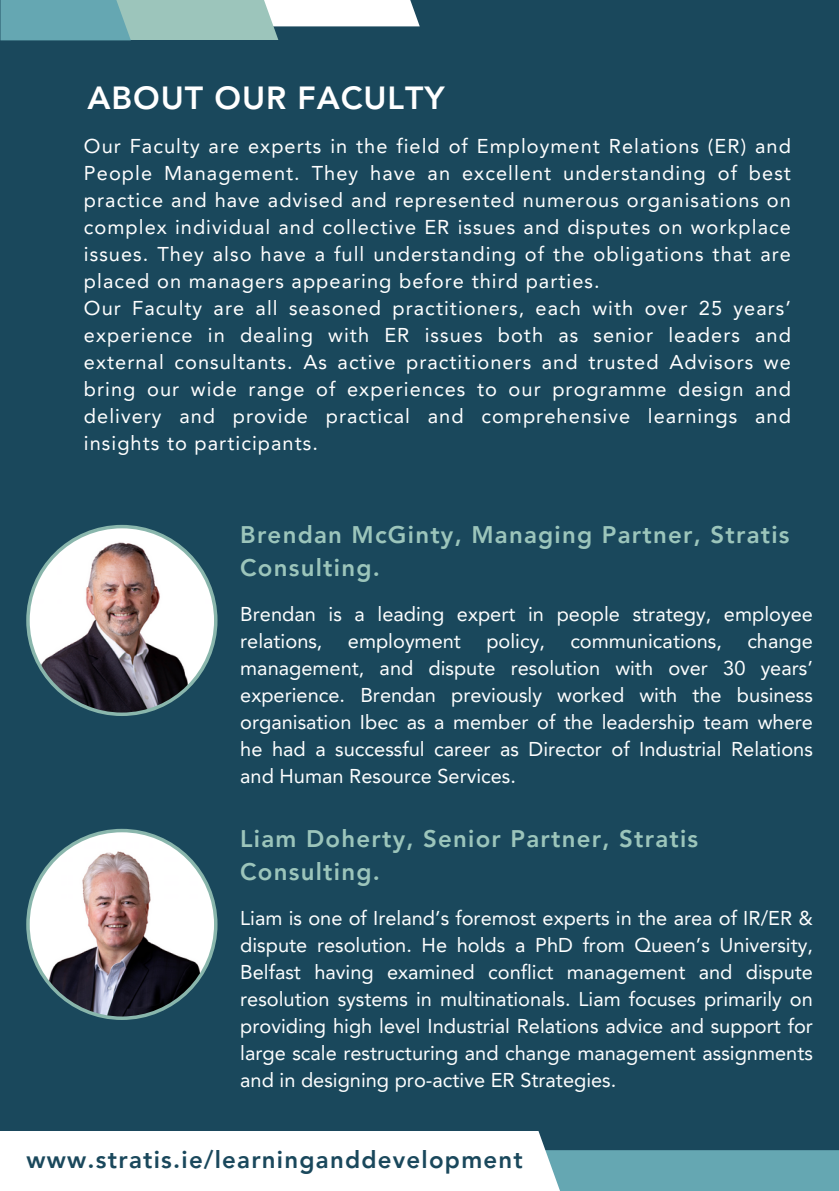
<style>
.page{position:relative;width:839px;height:1191px;background:#fff}
.page>*{position:absolute;margin:0;border:0;box-sizing:border-box;transform-origin:0 0}
.t1{font:800 32px "Avenir LT Pro";letter-spacing:.03em;color:#fff}
.t2{font:800 24px/33px "Avenir LT Pro";letter-spacing:.05em;color:#9cc5bb}
.t3{font:800 24px "Avenir LT Pro";letter-spacing:.05em;color:#1a485c}
.t4{font:20px/27px "Avenir LT Pro";color:#fdfefe;text-align:justify}
.t5{font:20px/27px "Avenir LT Pro";letter-spacing:.05em;color:#fff}
</style>
<div class="page">
<div style="left:0;top:0;width:838px;height:1191px;background:#1a485c"></div>
<div style="left:367px;top:1150px;width:471px;height:41px;background:#65a7b2"></div>
<div style="left:0;top:1131px;width:561px;height:60px;background:#fff"></div>
<div style="left:278px;top:0;width:142px;height:26px;background:#fff"></div>
<div style="left:84px;top:0;width:194px;height:40px;background:#9cc5bb"></div>
<div style="left:0;top:0;width:131px;height:40px;background:#65a7b2"></div>
<svg style="left:26px;top:525px;width:191px;height:191px"></svg>
<svg style="left:26px;top:829px;width:191px;height:191px"></svg>
<h1 class="t1" style="left:88px;top:85px;width:358px">ABOUT OUR FACULTY</h1>
<p class="t5" style="left:84px;top:135px;width:708px">Our Faculty are experts in the field of Employment Relations (ER) and People Management. They have an excellent understanding of best practice and have advised and represented numerous organisations on complex individual and collective ER issues and disputes on workplace issues. They also have a full understanding of the obligations that are placed on managers appearing before third parties.<br>Our Faculty are all seasoned practitioners, each with over 25 years’ experience in dealing with ER issues both as senior leaders and external consultants. As active practitioners and trusted Advisors we bring our wide range of experiences to our programme design and delivery and provide practical and comprehensive learnings and insights to participants.</p>
<p class="t2" style="left:240px;top:520px;width:551px">Brendan McGinty, Managing Partner, Stratis<br>Consulting.</p>
<p class="t4" style="left:240px;top:602px;width:574px">Brendan is a leading expert in people strategy, employee relations,</p>
<p class="t4" style="left:240px;top:629px;width:574px;text-indent:507px">change management, and dispute resolution with over 30 years’ experience. Brendan previously worked with the business organisation Ibec as a member of the leadership team where he had a successful career as Director of Industrial Relations and Human Resource Services.</p>
<p class="t4" style="left:348px;top:629px;width:114px">employment</p>
<p class="t4" style="left:486px;top:629px;width:60px">policy,</p>
<p class="t4" style="left:570px;top:629px;width:153px">communications,</p>
<p class="t2" style="left:240px;top:824px;width:459px">Liam Doherty, Senior Partner, Stratis<br>Consulting.</p>
<p class="t4" style="left:240px;top:906px;width:574px">Liam is one of Ireland’s foremost experts in the area of IR/ER &amp; dispute resolution. He holds a PhD from Queen’s University, Belfast having examined conflict management and dispute resolution systems in multinationals. Liam focuses primarily on providing high level Industrial Relations advice and support for large scale restructuring and change management assignments and in designing pro-active ER Strategies.</p>
<p class="t3" style="left:27px;top:1149px;width:498px">www.stratis.ie/learninganddevelopment</p>
</div>
